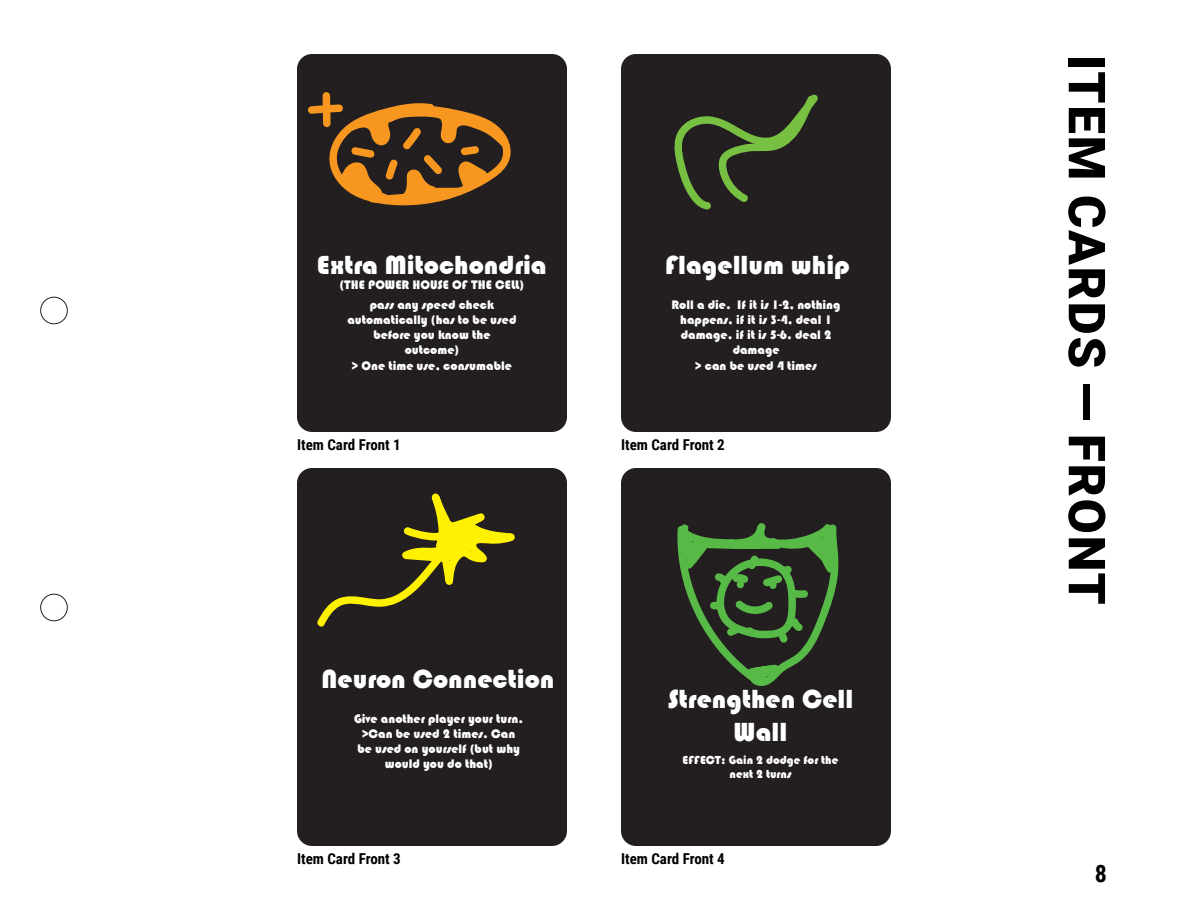
<style>
.page{position:relative;width:1188px;height:918px;background:#fff}
.page>*{position:absolute;margin:0;border:0;box-sizing:border-box;transform-origin:0 0}
.Heading_Text{font:900 51px "Roboto";letter-spacing:.035em;color:#000001}
.t1{font:27px/32.4px "Bauhaus 93";color:#fff;text-align:center}
.t2{font:700 24px "Roboto Condensed";color:#000001}
.Body_Text{font:700 15px "Roboto Condensed";color:#000001}
.t3{font:12.75px/15.3px "Bauhaus 93";color:#fff;text-align:center}
.t4{font:12px/14.4px "Bauhaus 93";color:#fff;text-align:center}
</style>
<div class="page">
<div style="left:40px;top:297px;width:28px;height:27px;border:1px solid #231f20;border-radius:50%"></div>
<div style="left:40px;top:594px;width:28px;height:27px;border:1px solid #231f20;border-radius:50%"></div>
<div style="left:297px;top:54px;width:270px;height:378px;background:#231f20"></div>
<svg style="left:308px;top:92px;width:203px;height:114px;background:#694620"></svg>
<div style="left:621px;top:54px;width:270px;height:378px;background:#231f20"></div>
<svg style="left:673px;top:93px;width:145px;height:117px;background:#313a25"></svg>
<div style="left:297px;top:468px;width:270px;height:378px;background:#231f20"></div>
<svg style="left:316px;top:493px;width:200px;height:136px;background:#46401a"></svg>
<div style="left:621px;top:468px;width:270px;height:378px;background:#231f20"></div>
<svg style="left:677px;top:523px;width:162px;height:163px"></svg>
<h2 class="t1" style="left:317px;top:249px;width:231px">Extra Mitochondria</h2>
<p class="t3" style="left:340px;top:276px;width:186px;line-height:19.2px">(THE POWER HOUSE OF THE CELL) pass any speed check</p>
<p class="t3" style="left:347px;top:312px;width:171px">automatically (has to be used before you know the outcome)<br>&gt; One time use, consumable</p>
<h2 class="t1" style="left:665px;top:249px;width:186px">Flagellum whip</h2>
<p class="t3" style="left:672px;top:297px;width:171px">Roll a die. If it is 1-2, nothing happens, if it is 3-4, deal 1 damage, if it is 5-6, deal 2 damage<br>&gt; can be used 4 times</p>
<p class="Body_Text" style="left:297px;top:434px;width:105px">Item Card Front 1</p>
<p class="Body_Text" style="left:621px;top:434px;width:105px">Item Card Front 2</p>
<h2 class="t1" style="left:322px;top:663px;width:234px">Neuron Connection</h2>
<p class="t3" style="left:354px;top:711px;width:171px">Give another player your turn. &gt;Can be used 2 times. Can be used on yourself (but why would you do that)</p>
<h2 class="t1" style="left:668px;top:684px;width:187px">Strengthen Cell<br>Wall</h2>
<p class="t4" style="left:683px;top:753px;width:157px">EFFECT: Gain 2 dodge for the next 2 turns</p>
<p class="Body_Text" style="left:297px;top:848px;width:105px">Item Card Front 3</p>
<p class="Body_Text" style="left:621px;top:848px;width:105px">Item Card Front 4</p>
<p class="Heading_Text" style="left:1123px;top:55px;width:551px;rotate:90deg">ITEM CARDS — FRONT</p>
<h3 class="t2" style="left:1095px;top:857px;width:14px">8</h3>
</div>
